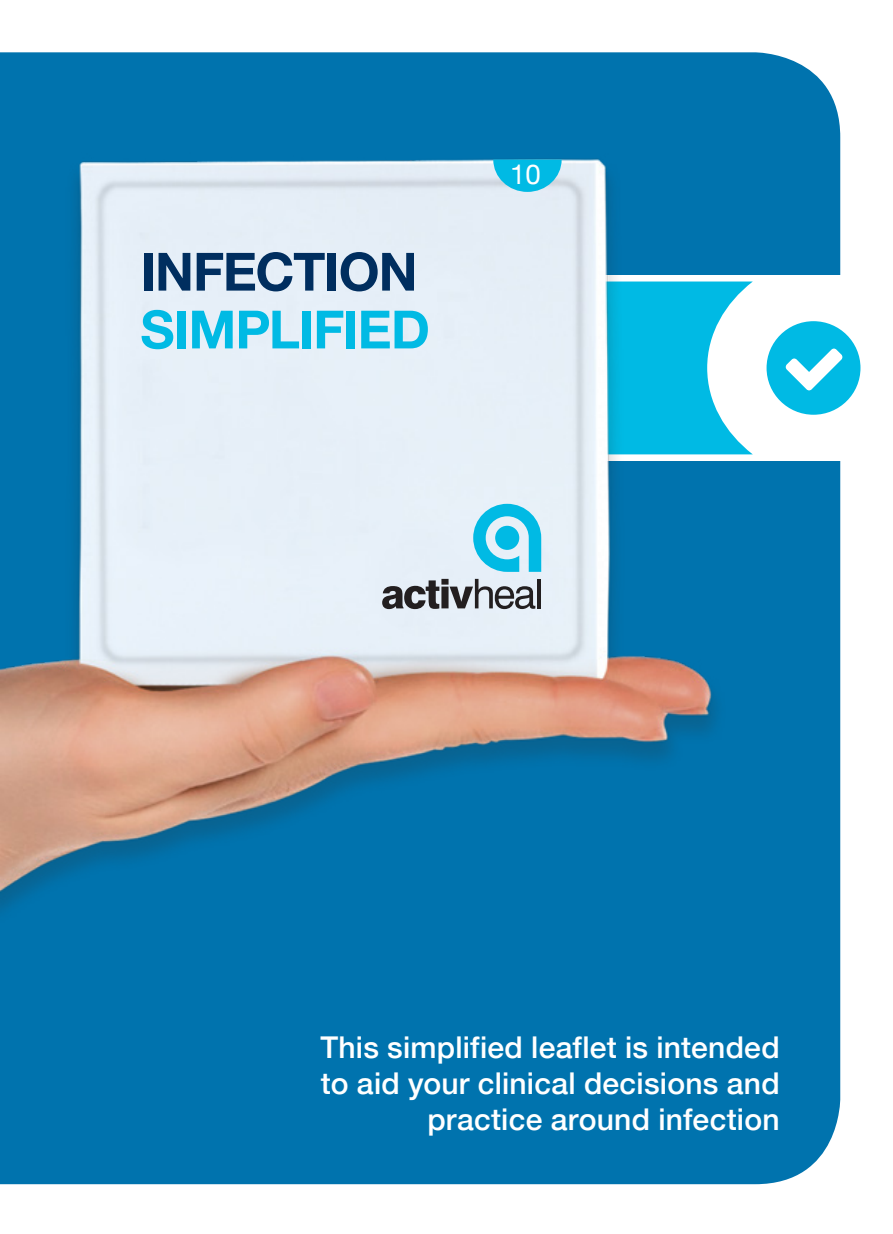
<style>
.page{position:relative;width:893px;height:1234px;background:#fff}
.page>*{position:absolute;margin:0;border:0;box-sizing:border-box;transform-origin:0 0}
.t1{font:700 52.8px "Helvetica Neue";letter-spacing:-.02em;color:#00bae4}
.t2{font:700 52.8px "Helvetica Neue";letter-spacing:-.025em;color:#002e5f}
.t3{font:500 30px/36px "Helvetica Neue";letter-spacing:.01em;color:#fff;text-align:right}
.t4{font:27.6px "Helvetica Neue";color:#fff}
</style>
<div class="page">
<div style="left:0;top:52px;width:840px;height:1131px;background:#0073ae"></div>
<div style="left:461px;top:275px;width:432px;height:185px;background:#fff"></div>
<div style="left:766px;top:321px;width:94px;height:93px;background:#00bae4;border-radius:50%"></div>
<svg style="left:786px;top:348px;width:56px;height:42px"></svg>
<img style="left:0;top:94px;width:780px;height:852px">
<svg style="left:382px;top:580px;width:57px;height:29px;background:#7e8185"></svg>
<div style="left:441px;top:578px;width:8px;height:6px;background:#231f20"></div>
<div style="left:441px;top:586px;width:8px;height:22px;background:#231f20"></div>
<svg style="left:450px;top:578px;width:85px;height:31px;background:#a0a4aa"></svg>
<hr style="left:537px;top:578px;width:4px;height:30px;background:#231f20">
<svg style="left:473px;top:503px;width:68px;height:68px;background:#62d1ec"></svg>
<svg style="left:493px;top:159px;width:69px;height:33px;background:#32c2e5"></svg>
<h1 class="t2" style="left:140px;top:239px;width:279px">INFECTION</h1>
<h1 class="t1" style="left:140px;top:297px;width:291px">SIMPLIFIED</h1>
<p class="t4" style="left:510px;top:157px;width:32px">10</p>
<p class="t3" style="left:320px;top:1028px;width:461px">This simplified leaflet is intended to aid your clinical decisions and practice around infection</p>
</div>
